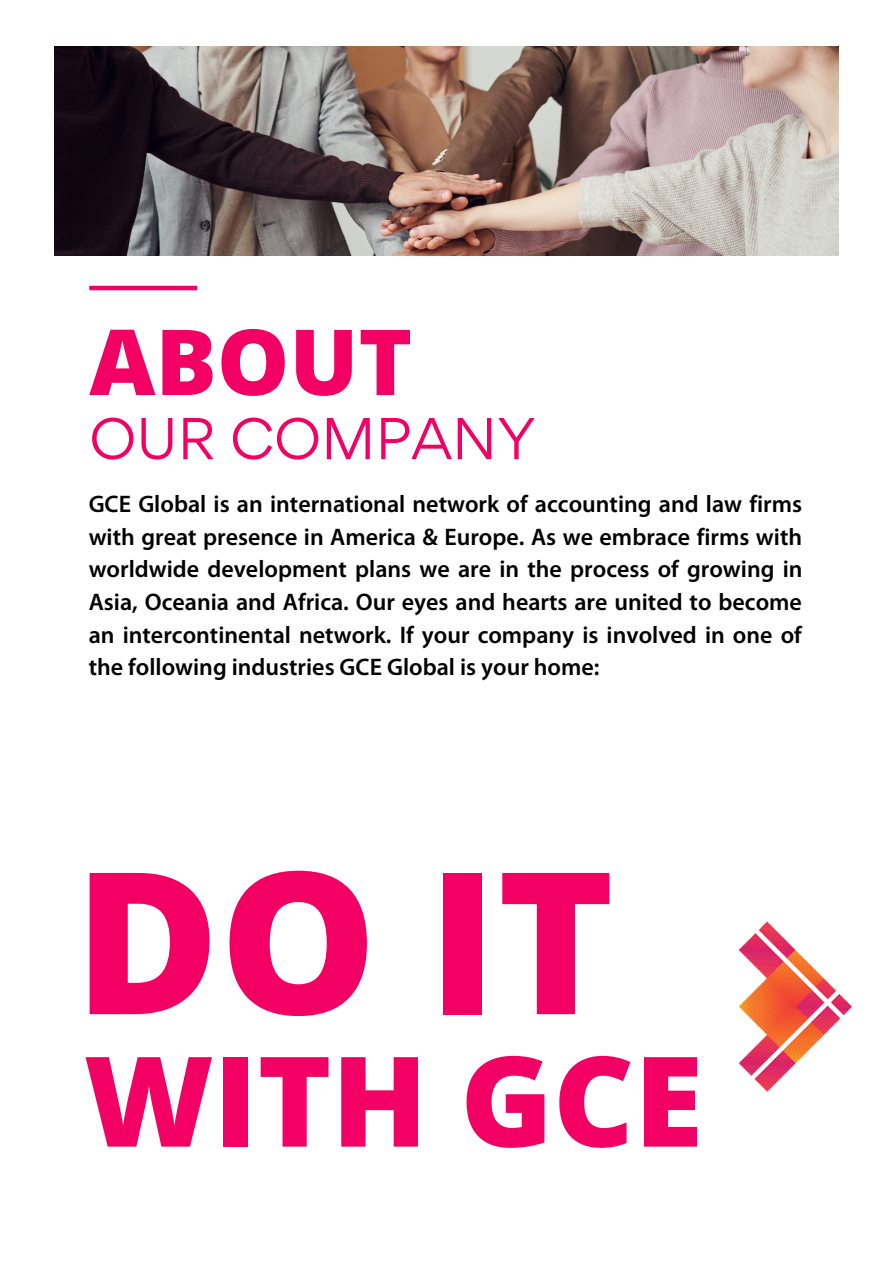
<style>
.page{position:relative;width:893px;height:1264px;background:#fff}
.page>*{position:absolute;margin:0;border:0;box-sizing:border-box;transform-origin:0 0}
.t1{font:800 197.7px "Open Sans";color:#f20064}
.t2{font:800 125.25px "Open Sans";color:#f20064}
.t3{font:800 91.05px "Open Sans";color:#f20064}
.t4{font:52.5px "Gordita";color:#f20064}
.t5{font:600 24px/32.5px "Myriad Pro";color:#000;text-align:justify}
</style>
<div class="page">
<img style="left:54px;top:46px;width:784px;height:209px">
<hr style="left:89px;top:286px;width:108px;height:4px;background:#f20064">
<img style="left:738px;top:921px;width:114px;height:171px">
<h3 class="t3" style="left:89px;top:298px;width:324px">ABOUT</h3>
<h3 class="t4" style="left:89px;top:403px;width:448px">OUR COMPANY</h3>
<p class="t5" style="left:89px;top:490px;width:715px">GCE Global is an international network of accounting and law firms with great presence in America &amp; Europe. As we embrace firms with worldwide development plans we are in the process of growing in Asia, Oceania and Africa. Our eyes and hearts are united to become an intercontinental network. If your company is involved in one of the following industries GCE Global is your home:</p>
<h1 class="t1" style="left:74px;top:803px;width:541px">DO IT</h1>
<h2 class="t2" style="left:84px;top:1012px;width:620px">WITH GCE</h2>
</div>
